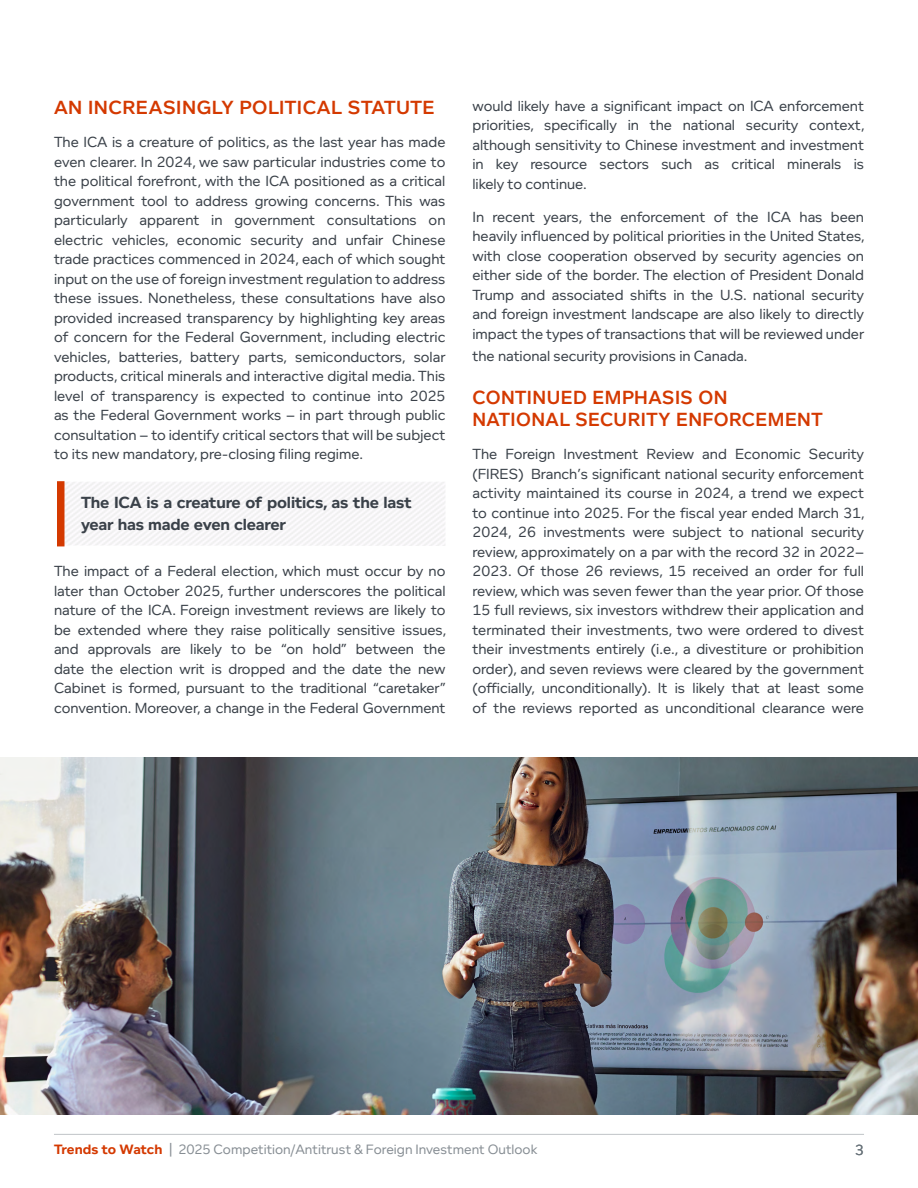
<style>
.page{position:relative;width:918px;height:1188px;background:#fff}
.page>*{position:absolute;margin:0;border:0;box-sizing:border-box;transform-origin:0 0}
.a_-_H3{font:600 19.5px/22.5px "Foundry Context";letter-spacing:.025em;color:#d43900}
.Pull_Quote{font:700 16.5px/21.8px "Foundry Context";letter-spacing:-.01em;color:#3a4149}
.a_-_Body_text{font:15px/19.5px "Foundry Context";letter-spacing:-.005em;color:#3a4149;text-align:justify}
.t1{font:15px "Foundry Context";color:#6b757c}
.t2{font:13.8px "Foundry Context";color:#878e94}
.s1{font-weight:700;color:#d43900}
</style>
<div class="page">
<hr style="left:54px;top:1134px;width:810px;height:1px;background:#878e94">
<div style="left:57px;top:481px;width:7px;height:65px;background:#d43900"></div>
<img style="left:0;top:757px;width:918px;height:358px">
<h3 class="a_-_H3" style="left:54px;top:96px;width:382px">AN INCREASINGLY POLITICAL STATUTE</h3>
<p class="a_-_Body_text" style="left:54px;top:132px;width:393px">The ICA is a creature of politics, as the last year has made even clearer. In 2024, we saw particular industries come to the political forefront, with the ICA positioned as a critical government tool to address growing concerns. This was particularly apparent in government consultations on electric vehicles, economic security and unfair Chinese trade practices commenced in 2024, each of which sought input on the use of foreign investment regulation to address these issues. Nonetheless, these consultations have also provided increased transparency by highlighting key areas of concern for the Federal Government, including electric vehicles, batteries, battery parts, semiconductors, solar products, critical minerals and interactive digital media. This level of transparency is expected to continue into 2025 as the Federal Government works – in part through public consultation – to identify critical sectors that will be subject to its new mandatory, pre-closing filing regime.</p>
<p class="Pull_Quote" style="left:81px;top:491px;width:332px">The ICA is a creature of politics, as the last year has made even clearer</p>
<p class="a_-_Body_text" style="left:54px;top:561px;width:394px">The impact of a Federal election, which must occur by no later than October 2025, further underscores the political nature of the ICA. Foreign investment reviews are likely to be extended where they raise politically sensitive issues, and approvals are likely to be “on hold” between the date the election writ is dropped and the date the new Cabinet is formed, pursuant to the traditional “caretaker” convention. Moreover, a change in the Federal Government</p>
<p class="a_-_Body_text" style="left:473px;top:95px;width:394px">would likely have a significant impact on ICA enforcement priorities, specifically in the national security context, although sensitivity to Chinese investment and investment in key resource sectors such as critical minerals is likely to continue.</p>
<p class="a_-_Body_text" style="left:473px;top:206px;width:394px">In recent years, the enforcement of the ICA has been heavily influenced by political priorities in the United States, with close cooperation observed by security agencies on either side of the border. The election of President Donald Trump and associated shifts in the U.S. national security and foreign investment landscape are also likely to directly impact the types of transactions that will be reviewed under</p>
<p class="a_-_Body_text" style="left:473px;top:346px;width:277px">the national security provisions in Canada.</p>
<h3 class="a_-_H3" style="left:473px;top:386px;width:352px">CONTINUED EMPHASIS ON<br>NATIONAL SECURITY ENFORCEMENT</h3>
<p class="a_-_Body_text" style="left:473px;top:444px;width:394px">The Foreign Investment Review and Economic Security (FIRES) Branch’s significant national security enforcement activity maintained its course in 2024, a trend we expect to continue into 2025. For the fiscal year ended March 31, 2024, 26 investments were subject to national security review, approximately on a par with the record 32 in 2022– 2023. Of those 26 reviews, 15 received an order for full review, which was seven fewer than the year prior. Of those 15 full reviews, six investors withdrew their application and terminated their investments, two were ordered to divest their investments entirely (i.e., a divestiture or prohibition order), and seven reviews were cleared by the government (officially, unconditionally). It is likely that at least some of the reviews reported as unconditional clearance were</p>
<p class="t2" style="left:54px;top:1142px;width:485px"><span class="s1">Trends to Watch</span> | 2025 Competition/Antitrust &amp; Foreign Investment Outlook</p>
<p class="t1" style="left:855px;top:1141px;width:10px">3</p>
</div>
